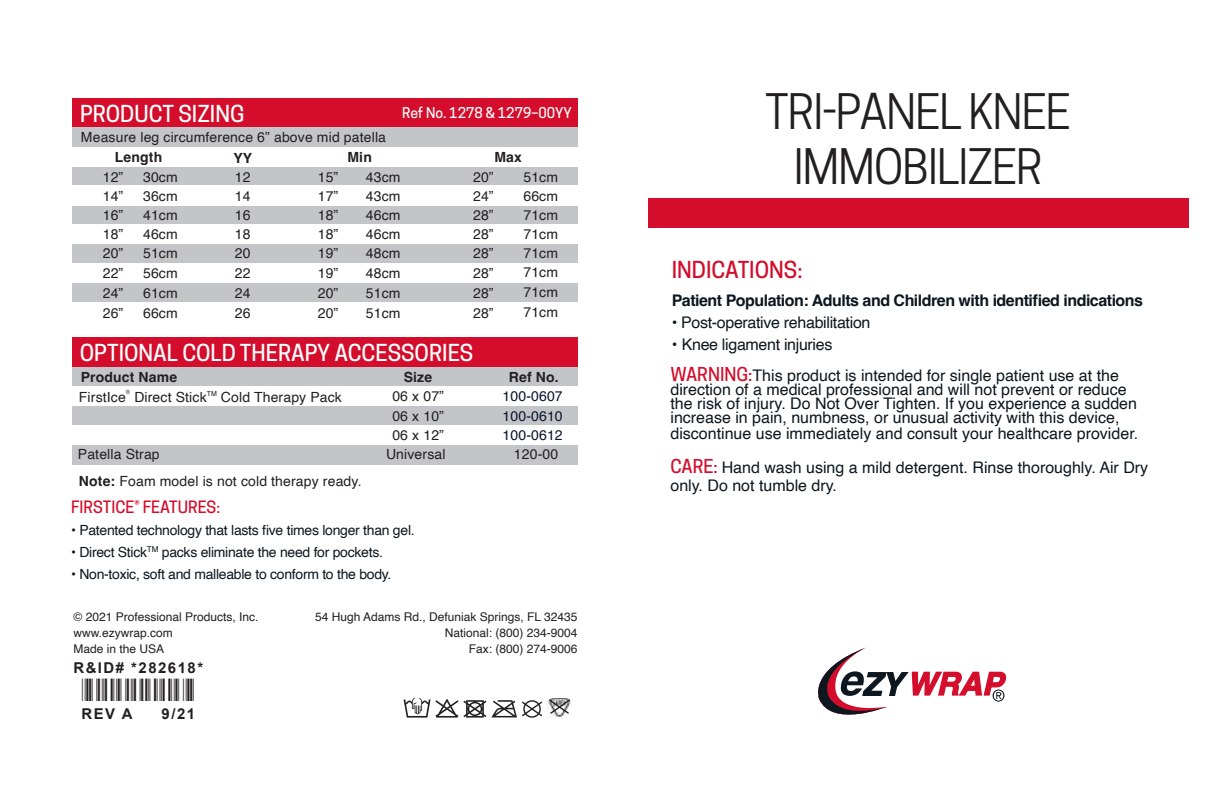
<style>
.page{position:relative;width:1224px;height:792px;background:#fff}
.page>*{position:absolute;margin:0;border:0;box-sizing:border-box;transform-origin:0 0}
.t1{font:46px/55.2px "Cooper Hewitt";letter-spacing:-.03em;color:#231f20;text-align:center}
.t2{font:29.8px "Free 3 of 9 Extended";letter-spacing:.1em;color:#231f20}
.t3{font:500 22px "Cooper Hewitt";color:#fff}
.t4{font:500 22px "Cooper Hewitt";color:#d30d2b}
.t5{font:16px/14px "Helvetica";color:#0d1720}
.t6{font:700 16px "Helvetica";letter-spacing:-.03em;color:#0d1720}
.t7{font:16px "Helvetica";letter-spacing:-.02em;color:#0d1720}
.t8{font:500 16px "Cooper Hewitt";color:#d30d2b}
.t9{font:700 15px "Arial";letter-spacing:.1em;color:#231f20}
.t10{font:14px/19.4px "Helvetica";letter-spacing:.01em;color:#231f20;text-align:justify}
.t11{font:14px "Helvetica";letter-spacing:-.02em;color:#0d1720}
.t12{font:700 14px "Helvetica";letter-spacing:.01em;color:#231f20}
.t13{font:14px/19.2px "Helvetica";letter-spacing:.01em;color:#0a162c;text-align:justify}
.t14{font:500 14px "Cooper Hewitt";color:#fff}
.t15{font:12px/16px "Helvetica";color:#231f20}
.t16{font:5.8px "Helvetica";color:#231f20}
.s1{font-weight:700}
.s2{font-family:"Cooper Hewitt";font-weight:500;font-size:18px;color:#d30d2b}
</style>
<div class="page">
<div style="left:72px;top:445px;width:506px;height:20px;background:#c4c5c9"></div>
<div style="left:72px;top:98px;width:506px;height:30px;background:#d30d2b"></div>
<div style="left:72px;top:128px;width:506px;height:19px;background:#c4c5c9"></div>
<div style="left:72px;top:166px;width:506px;height:20px;background:#c4c5c9"></div>
<div style="left:72px;top:244px;width:506px;height:19px;background:#c4c5c9"></div>
<div style="left:72px;top:205px;width:506px;height:20px;background:#c4c5c9"></div>
<div style="left:72px;top:282px;width:506px;height:20px;background:#c4c5c9"></div>
<div style="left:72px;top:263px;width:539px;height:20px;background:#fff"></div>
<div style="left:648px;top:198px;width:540px;height:30px;background:#d30d2b"></div>
<svg style="left:818px;top:647px;width:189px;height:68px"></svg>
<svg style="left:404px;top:698px;width:167px;height:20px"></svg>
<div style="left:72px;top:337px;width:506px;height:30px;background:#d30d2b"></div>
<div style="left:72px;top:367px;width:506px;height:19px;background:#c4c5c9"></div>
<div style="left:72px;top:406px;width:506px;height:19px;background:#c4c5c9"></div>
<h3 class="t3" style="left:80px;top:101px;width:166px">PRODUCT SIZING</h3>
<p class="t14" style="left:402px;top:104px;width:171px">Ref No. 1278 &amp; 1279–00YY</p>
<p class="t10" style="left:81px;top:128px;width:307px">Measure leg circumference 6” above mid patella</p>
<p class="t12" style="left:115px;top:148px;width:49px">Length</p>
<p class="t12" style="left:348px;top:148px;width:26px">Min</p>
<p class="t12" style="left:494px;top:148px;width:29px">Max</p>
<p class="t12" style="left:234px;top:149px;width:20px">YY</p>
<p class="t10" style="left:235px;top:167px;width:17px">12<br>14<br>16<br>18<br>20<br>22<br>24<br>26</p>
<p class="t10" style="left:103px;top:167px;width:22px">12” 14” 16” 18” 20” 22” 24” 26”</p>
<p class="t10" style="left:143px;top:168px;width:36px">30cm 36cm 41cm 46cm 51cm 56cm 61cm 66cm</p>
<p class="t10" style="left:318px;top:168px;width:22px">15” 17” 18” 18” 19” 19” 20” 20”</p>
<p class="t10" style="left:473px;top:168px;width:22px">20” 24” 28” 28” 28” 28” 28” 28”</p>
<p class="t10" style="left:523px;top:168px;width:36px">51cm 66cm 71cm 71cm 71cm 71cm 71cm 71cm</p>
<p class="t10" style="left:366px;top:168px;width:36px">43cm 43cm 46cm 46cm 48cm 48cm 51cm 51cm</p>
<h3 class="t3" style="left:80px;top:340px;width:395px">OPTIONAL COLD THERAPY ACCESSORIES</h3>
<p class="t12" style="left:81px;top:369px;width:98px">Product Name</p>
<p class="t12" style="left:404px;top:369px;width:30px">Size</p>
<p class="t12" style="left:509px;top:368px;width:51px">Ref No.</p>
<p class="t10" style="left:79px;top:387px;width:48px">FirstIce</p>
<p class="t16" style="left:126px;top:388px;width:6px">®</p>
<p class="t10" style="left:134px;top:387px;width:209px">Direct Stick<sup>TM</sup> Cold Therapy Pack</p>
<p class="t13" style="left:503px;top:387px;width:62px">100-0607<br>100-0610<br>100-0612</p>
<p class="t10" style="left:392px;top:387px;width:53px">06 x 07” 06 x 10” 06 x 12”</p>
<p class="t10" style="left:78px;top:445px;width:83px">Patella Strap</p>
<p class="t10" style="left:386px;top:445px;width:61px">Universal</p>
<p class="t10" style="left:514px;top:445px;width:46px">120-00</p>
<p class="t10" style="left:79px;top:472px;width:284px"><span class="s1">Note:</span> Foam model is not cold therapy ready.</p>
<p class="t8" style="left:71px;top:498px;width:150px">FIRSTICE® FEATURES:</p>
<p class="t11" style="left:71px;top:519px;width:345px">• Patented technology that lasts five times longer than gel.</p>
<p class="t11" style="left:71px;top:541px;width:313px">• Direct Stick<sup>TM</sup> packs eliminate the need for pockets.</p>
<p class="t11" style="left:71px;top:563px;width:322px">• Non-toxic, soft and malleable to conform to the body.</p>
<p class="t15" style="left:73px;top:609px;width:186px">© 2021 Professional Products, Inc. www.ezywrap.com<br>Made in the USA</p>
<p class="t15" style="left:315px;top:609px;width:264px;text-align:right">54 Hugh Adams Rd., Defuniak Springs, FL 32435<br>National: (800) 234-9004<br>Fax: (800) 274-9006</p>
<p class="t9" style="left:73px;top:658px;width:131px">R&amp;ID# *282618*</p>
<h2 class="t2" style="left:82px;top:673px;width:114px">*282618*</h2>
<p class="t9" style="left:81px;top:704px;width:53px">REV A</p>
<p class="t9" style="left:162px;top:704px;width:35px">9/21</p>
<h1 class="t1" style="left:765px;top:84px;width:307px">TRI-PANEL KNEE<br>IMMOBILIZER</h1>
<h3 class="t4" style="left:672px;top:256px;width:132px">INDICATIONS:</h3>
<p class="t6" style="left:672px;top:291px;width:473px">Patient Population: Adults and Children with identified indications</p>
<p class="t7" style="left:672px;top:310px;width:200px">• Post-operative rehabilitation</p>
<p class="t7" style="left:672px;top:332px;width:162px">• Knee ligament injuries</p>
<p class="t5" style="left:670px;top:369px;width:468px"><span class="s2">WARNING:</span>This product is intended for single patient use at the direction of a medical professional and will not prevent or reduce the risk of injury. Do Not Over Tighten. If you experience a sudden increase in pain, numbness, or unusual activity with this device,</p>
<p class="t5" style="left:670px;top:417px;width:479px;line-height:34px">discontinue use immediately and consult your healthcare provider.<br><span class="s2">CARE:</span> Hand wash using a mild detergent. Rinse thoroughly. Air Dry</p>
<p class="t5" style="left:670px;top:479px;width:168px">only. Do not tumble dry.</p>
</div>
